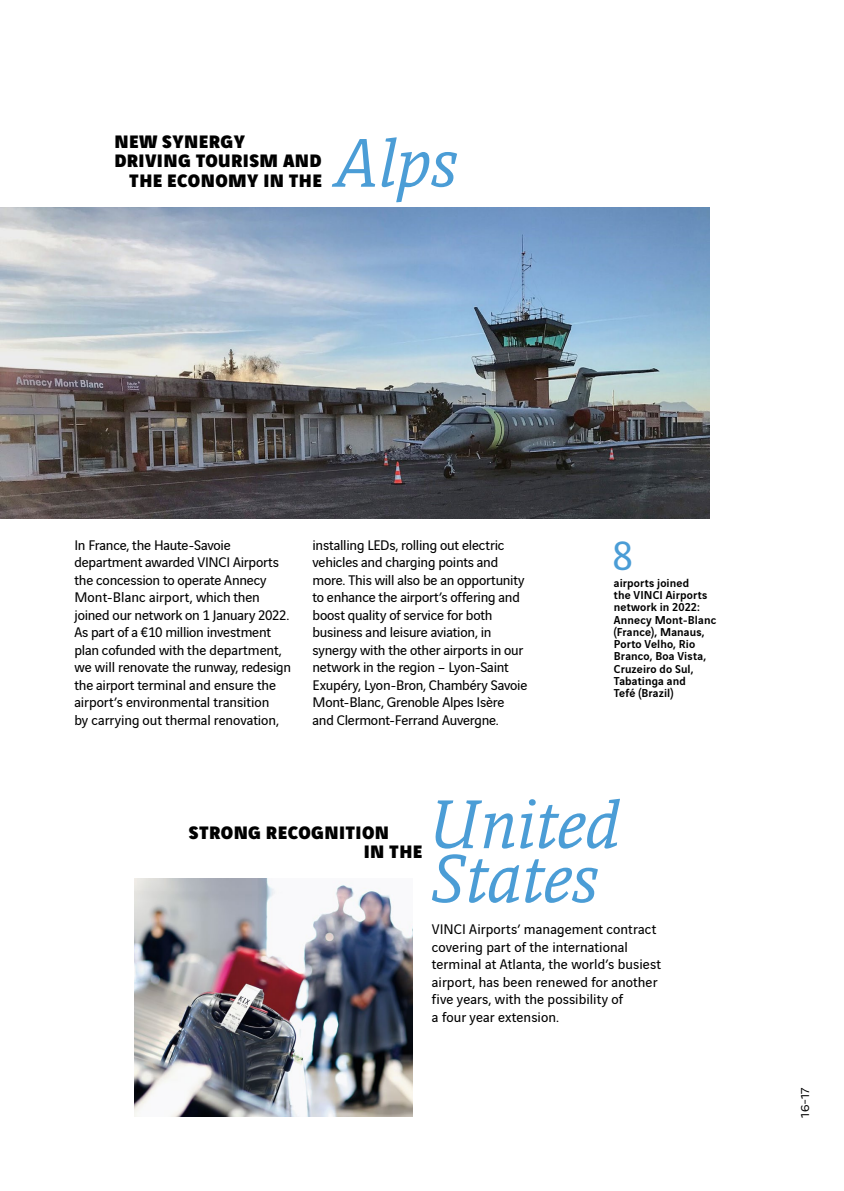
<style>
.page{position:relative;width:844px;height:1191px;background:#fff}
.page>*{position:absolute;margin:0;border:0;box-sizing:border-box;transform-origin:0 0}
.t1{font:italic 73.5px/54.2px "Vinci Serif";color:#4b9dd6}
.t2{font:43.75px "Vinci Serif";color:#4b9dd6}
.t3{font:900 19.25px/19.2px "Vinci Sans";letter-spacing:.02em;color:#000}
.t4{font:14.88px/17.5px "Vinci Sans";letter-spacing:-.01em;color:#000}
.t5{font:500 12.25px/12.2px "Vinci Sans";letter-spacing:.01em;color:#000}
.t6{font:12.25px "Vinci Sans Expanded";color:#000}
</style>
<div class="page">
<img style="left:134px;top:878px;width:278px;height:238px">
<img style="left:0;top:207px;width:709px;height:311px">
<p class="t3" style="left:114px;top:130px;width:132px">NEW SYNERGY</p>
<p class="t3" style="left:114px;top:149px;width:209px">DRIVING TOURISM AND</p>
<p class="t3" style="left:129px;top:169px;width:194px">THE ECONOMY IN THE</p>
<h1 class="t1" style="left:336px;top:130px;width:122px">Alps</h1>
<p class="t4" style="left:74px;top:535px;width:218px">In France, the Haute-Savoie department awarded VINCI Airports the concession to operate Annecy Mont-Blanc airport, which then joined our network on 1 January 2022.<br>As part of a €10 million investment plan cofunded with the department, we will renovate the runway, redesign the airport terminal and ensure the airport’s environmental transition<br>by carrying out thermal renovation,</p>
<p class="t4" style="left:312px;top:535px;width:216px">installing LEDs, rolling out electric vehicles and charging points and more. This will also be an opportunity to enhance the airport’s offering and boost quality of service for both business and leisure aviation, in synergy with the other airports in our network in the region – Lyon‑Saint Exupéry, Lyon-Bron, Chambéry Savoie Mont‑Blanc, Grenoble Alpes Isère and Clermont-Ferrand Auvergne.</p>
<h2 class="t2" style="left:611px;top:524px;width:23px">8</h2>
<p class="t5" style="left:613px;top:575px;width:104px">airports joined<br>the VINCI Airports network in 2022:<br>Annecy Mont-Blanc (France), Manaus,<br>Porto Velho, Rio<br>Branco, Boa Vista,<br>Cruzeiro do Sul,<br>Tabatinga and<br>Tefé (Brazil)</p>
<p class="t3" style="left:364px;top:821px;width:60px;text-indent:-175px">STRONG RECOGNITION<br>IN THE</p>
<h1 class="t1" style="left:432px;top:791px;width:189px">United<br>States</h1>
<p class="t4" style="left:432px;top:919px;width:231px">VINCI Airports’ management contract covering part of the international terminal at Atlanta, the world’s busiest airport, has been renewed for another five years, with the possibility of<br>a four year extension.</p>
<p class="t6" style="left:796px;top:1117px;width:32px;rotate:-90deg">16-17</p>
</div>
